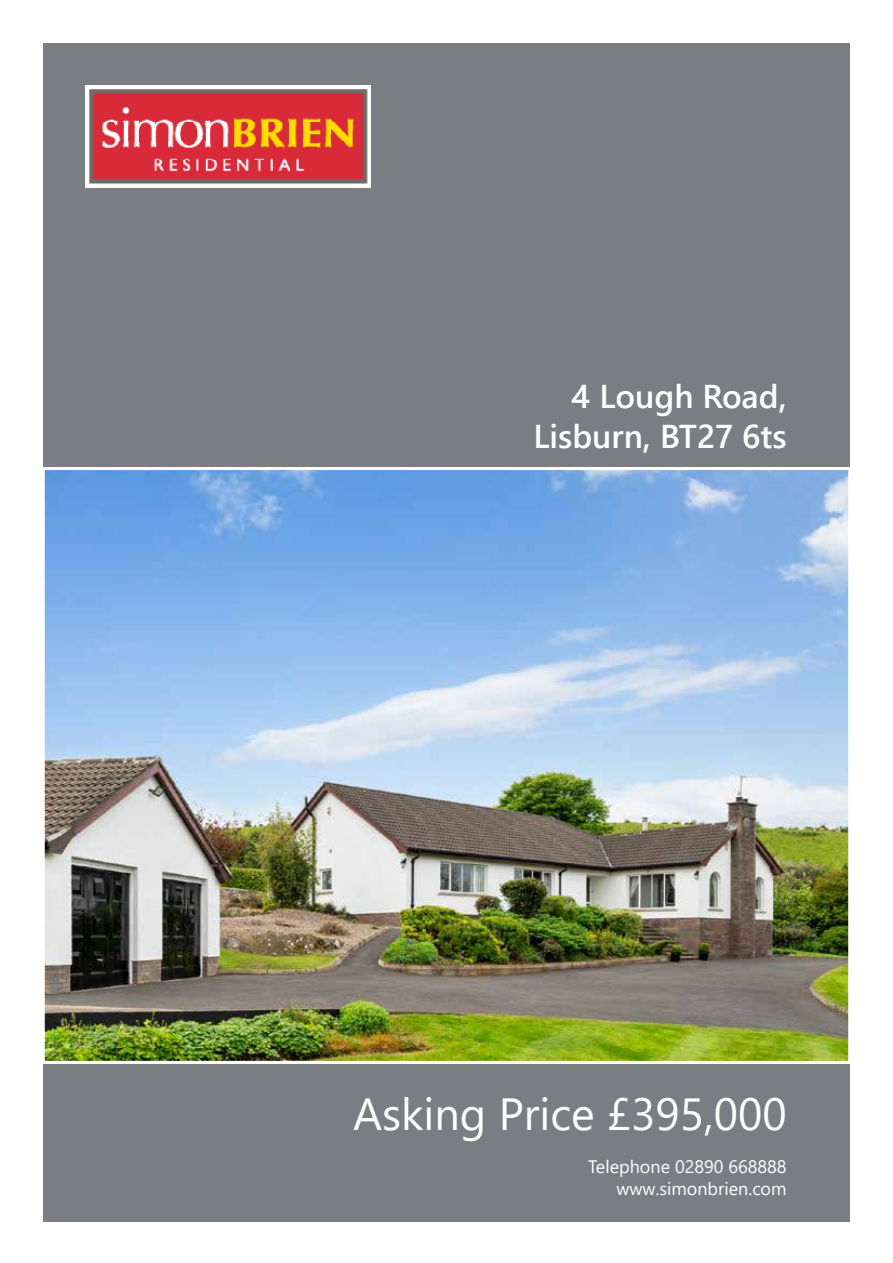
<style>
.page{position:relative;width:893px;height:1263px;background:#fff}
.page>*{position:absolute;margin:0;border:0;box-sizing:border-box;transform-origin:0 0}
.t1{font:45px "Segoe UI";color:#fff}
.t2{font:600 33px/39.6px "Segoe UI";color:#fff;text-align:right}
.t3{font:18px/21.6px "Segoe UI";color:#fff;text-align:right}
</style>
<div class="page">
<div style="left:43px;top:43px;width:807px;height:424px;background:#7a7d82"></div>
<div style="left:43px;top:1064px;width:807px;height:157px;background:#7a7d82"></div>
<img style="left:46px;top:471px;width:801px;height:589px">
<div style="left:42px;top:467px;width:809px;height:597px;border:3px solid #fff"></div>
<img style="left:85px;top:85px;width:286px;height:102px">
<h2 class="t2" style="left:533px;top:374px;width:255px">4 Lough Road,<br>Lisburn, BT27 6ts</h2>
<h1 class="t1" style="left:353px;top:1071px;width:435px">Asking Price £395,000</h1>
<p class="t3" style="left:588px;top:1154px;width:200px">Telephone 02890 668888 www.simonbrien.com</p>
</div>
